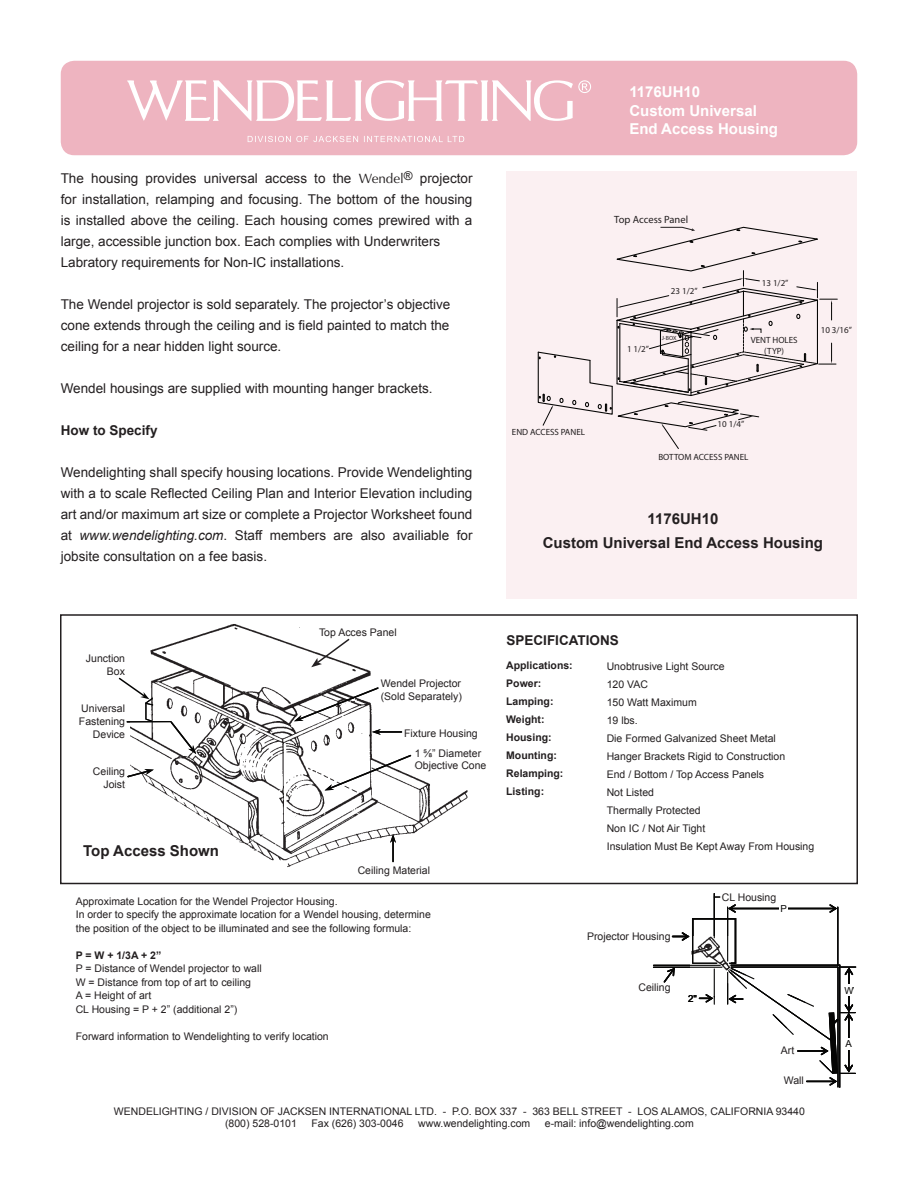
<style>
.page{position:relative;width:918px;height:1188px;background:#fff}
.page>*{position:absolute;margin:0;border:0;box-sizing:border-box;transform-origin:0 0}
.t1{font:700 15px "Arial";color:#231f20}
.t2{font:700 15px "Arial";color:#fff}
.t3{font:13.5px/21px "Arial";color:#231f20;text-align:justify}
.t4{font:700 13.5px "Arial";color:#231f20}
.t5{font:10.5px/13.5px "Arial";color:#231f20}
.t6{font:700 10.5px "Arial";color:#231f20}
.t7{font:10.5px/12.6px "Arial";color:#050504;text-align:right}
.t8{font:10.5px "Myriad";color:#231f20}
.t9{font:9.6px "Arial";color:#050504}
.t10{font:9px "Myriad";color:#231f20}
.t11{font:9px/10.8px "Myriad Pro";color:#231f20;text-align:center}
.t12{font:6px "Myriad";color:#231f20}
.s1{font-family:"Optima LT Std"}
.s2{font-style:italic}
</style>
<div class="page">
<div style="left:506px;top:172px;width:351px;height:427px;background:#fbf0f2"></div>
<svg style="left:537px;top:226px;width:301px;height:223px"></svg>
<div style="left:60px;top:614px;width:798px;height:270px;border:2px solid #231f20"></div>
<div style="left:61px;top:61px;width:796px;height:94px;background:#eeb4c0;border-radius:14px"></div>
<svg style="left:248px;top:136px;width:216px;height:6px"></svg>
<svg style="left:127px;top:80px;width:464px;height:41px"></svg>
<img style="left:131px;top:624px;width:337px;height:244px">
<div style="left:401px;top:728px;width:90px;height:23px;background:#fff"></div>
<div style="left:92px;top:652px;width:58px;height:36px;background:#fff"></div>
<svg style="left:118px;top:676px;width:36px;height:47px"></svg>
<div style="left:67px;top:697px;width:58px;height:49px;background:#fff"></div>
<hr style="left:127px;top:721px;width:44px;height:1px;background:#050504">
<svg style="left:169px;top:720px;width:27px;height:34px"></svg>
<svg style="left:127px;top:769px;width:27px;height:9px"></svg>
<div style="left:381px;top:671px;width:94px;height:36px;background:#fff"></div>
<svg style="left:294px;top:686px;width:86px;height:35px"></svg>
<div style="left:347px;top:864px;width:94px;height:13px;background:#fff"></div>
<hr style="left:392px;top:840px;width:2px;height:22px;background:#050504">
<svg style="left:390px;top:834px;width:6px;height:9px"></svg>
<hr style="left:378px;top:731px;width:23px;height:2px;background:#050504">
<svg style="left:372px;top:729px;width:9px;height:6px"></svg>
<div style="left:404px;top:720px;width:87px;height:24px;background:#fff"></div>
<div style="left:415px;top:747px;width:76px;height:25px;background:#fff"></div>
<svg style="left:325px;top:754px;width:87px;height:36px"></svg>
<div style="left:153px;top:709px;width:11px;height:11px;background:#fff"></div>
<img style="left:691px;top:945px;width:9px;height:22px">
<div style="left:692px;top:918px;width:44px;height:46px;border:2px solid #050504"></div>
<hr style="left:653px;top:967px;width:69px;height:1px;background:#050504">
<hr style="left:653px;top:965px;width:67px;height:1px;background:#050504">
<svg style="left:673px;top:932px;width:17px;height:9px"></svg>
<svg style="left:663px;top:968px;width:12px;height:15px"></svg>
<hr style="left:692px;top:919px;width:1px;height:44px;background:#050504">
<hr style="left:693px;top:918px;width:42px;height:2px;background:#050504">
<hr style="left:693px;top:962px;width:24px;height:2px;background:#050504">
<svg style="left:700px;top:894px;width:156px;height:193px"></svg>
<svg style="left:311px;top:637px;width:40px;height:30px"></svg>
<p class="t2" style="left:629px;top:82px;width:72px">1176UH10</p>
<p class="t3" style="left:61px;top:168px;width:413px">The housing provides universal access to the <span class="s1">Wendel</span><sup>®</sup> projector for installation, relamping and focusing. The bottom of the housing is installed above the ceiling. Each housing comes prewired with a large, accessible junction box. Each complies with Underwriters</p>
<p class="t3" style="left:61px;top:252px;width:285px">Labratory requirements for Non-IC installations.</p>
<p class="t3" style="left:61px;top:294px;width:391px">The Wendel projector is sold separately. The projector’s objective</p>
<p class="t3" style="left:61px;top:315px;width:390px">cone extends through the ceiling and is field painted to match the</p>
<p class="t3" style="left:61px;top:336px;width:222px">ceiling for a near hidden light source.</p>
<p class="t3" style="left:61px;top:378px;width:373px">Wendel housings are supplied with mounting hanger brackets.</p>
<p class="t4" style="left:61px;top:422px;width:98px">How to Specify</p>
<p class="t3" style="left:61px;top:462px;width:413px">Wendelighting shall specify housing locations. Provide Wendelighting with a to scale Reflected Ceiling Plan and Interior Elevation including art and/or maximum art size or complete a Projector Worksheet found at <span class="s2">www.wendelighting.com</span>. Staff members are also availiable for jobsite consultation on a fee basis.</p>
<p class="t2" style="left:629px;top:101px;width:129px">Custom Universal</p>
<p class="t2" style="left:629px;top:119px;width:150px">End Access Housing</p>
<p class="t10" style="left:512px;top:427px;width:75px">END ACCESS PANEL</p>
<p class="t8" style="left:614px;top:215px;width:75px">Top Access Panel</p>
<p class="t10" style="left:671px;top:287px;width:28px">23 1/2”</p>
<p class="t10" style="left:762px;top:278px;width:28px">13 1/2”</p>
<p class="t10" style="left:627px;top:344px;width:24px">1 1/2”</p>
<p class="t12" style="left:662px;top:335px;width:16px">J-BOX</p>
<p class="t11" style="left:751px;top:334px;width:48px">VENT HOLES (TYP)</p>
<p class="t10" style="left:821px;top:326px;width:33px">10 3/16”</p>
<p class="t10" style="left:718px;top:419px;width:28px">10 1/4”</p>
<p class="t10" style="left:658px;top:452px;width:92px">BOTTOM ACCESS PANEL</p>
<p class="t1" style="left:647px;top:508px;width:72px">1176UH10</p>
<p class="t1" style="left:543px;top:532px;width:282px">Custom Universal End Access Housing</p>
<p class="t5" style="left:86px;top:652px;width:41px">Junction</p>
<p class="t5" style="left:107px;top:664px;width:20px">Box</p>
<p class="t5" style="left:81px;top:702px;width:45px">Universal</p>
<p class="t5" style="left:79px;top:715px;width:48px">Fastening</p>
<p class="t5" style="left:93px;top:727px;width:34px">Device</p>
<p class="t5" style="left:93px;top:765px;width:34px">Ceiling</p>
<p class="t5" style="left:103px;top:778px;width:23px">Joist</p>
<p class="t7" style="left:79px;top:703px;width:47px">Universal<br>Fastening<br>Device</p>
<p class="t7" style="left:93px;top:764px;width:33px">Ceiling<br>Joist</p>
<p class="t1" style="left:83px;top:840px;width:137px">Top Access Shown</p>
<p class="t5" style="left:319px;top:626px;width:79px">Top Acces Panel</p>
<p class="t5" style="left:381px;top:677px;width:82px">Wendel Projector</p>
<p class="t5" style="left:381px;top:689px;width:83px">(Sold Separately)</p>
<p class="t5" style="left:404px;top:727px;width:75px">Fixture Housing</p>
<p class="t5" style="left:415px;top:747px;width:68px">1 ⅝” Diameter</p>
<p class="t5" style="left:415px;top:759px;width:73px">Objective Cone</p>
<p class="t7" style="left:408px;top:677px;width:7px">e</p>
<p class="t7" style="left:435px;top:677px;width:10px">je</p>
<p class="t7" style="left:415px;top:722px;width:75px;line-height:21.5px;text-align:left;text-indent:-11px">Fixture Housing<br>1-5/8" Diameter</p>
<p class="t7" style="left:415px;top:760px;width:15px">Ob</p>
<p class="t7" style="left:469px;top:760px;width:7px">o</p>
<p class="t5" style="left:358px;top:864px;width:74px">Ceiling Material</p>
<p class="t5" style="left:76px;top:894px;width:263px">Approximate Location for the Wendel Projector Housing.</p>
<p class="t5" style="left:76px;top:908px;width:357px">In order to specify the approximate location for a Wendel housing, determine the position of the object to be illuminated and see the following formula:</p>
<p class="t6" style="left:76px;top:948px;width:87px">P = W + 1/3A + 2”</p>
<p class="t5" style="left:76px;top:962px;width:188px">P = Distance of Wendel projector to wall</p>
<p class="t5" style="left:76px;top:975px;width:177px">W = Distance from top of art to ceiling</p>
<p class="t5" style="left:76px;top:989px;width:77px">A = Height of art</p>
<p class="t5" style="left:76px;top:1002px;width:163px">CL Housing = P + 2” (additional 2”)</p>
<p class="t5" style="left:76px;top:1029px;width:255px">Forward information to Wendelighting to verify location</p>
<p class="t4" style="left:507px;top:631px;width:114px">SPECIFICATIONS</p>
<p class="t5" style="left:607px;top:659px;width:119px">Unobtrusive Light Source</p>
<p class="t5" style="left:607px;top:677px;width:43px">120 VAC</p>
<p class="t5" style="left:607px;top:695px;width:92px">150 Watt Maximum</p>
<p class="t5" style="left:607px;top:713px;width:32px">19 lbs.</p>
<p class="t5" style="left:607px;top:731px;width:171px">Die Formed Galvanized Sheet Metal</p>
<p class="t5" style="left:607px;top:749px;width:180px">Hanger Brackets Rigid to Construction</p>
<p class="t5" style="left:607px;top:767px;width:159px">End / Bottom / Top Access Panels</p>
<p class="t5" style="left:607px;top:785px;width:49px">Not Listed</p>
<p class="t5" style="left:607px;top:803px;width:95px">Thermally Protected</p>
<p class="t5" style="left:607px;top:821px;width:100px">Non IC / Not Air Tight</p>
<p class="t5" style="left:607px;top:839px;width:209px">Insulation Must Be Kept Away From Housing</p>
<p class="t6" style="left:506px;top:659px;width:68px">Applications:</p>
<p class="t6" style="left:506px;top:677px;width:37px">Power:</p>
<p class="t6" style="left:506px;top:695px;width:49px">Lamping:</p>
<p class="t6" style="left:506px;top:713px;width:40px">Weight:</p>
<p class="t6" style="left:506px;top:731px;width:47px">Housing:</p>
<p class="t6" style="left:506px;top:749px;width:52px">Mounting:</p>
<p class="t6" style="left:506px;top:767px;width:59px">Relamping:</p>
<p class="t6" style="left:506px;top:785px;width:39px">Listing:</p>
<p class="t5" style="left:722px;top:890px;width:56px">CL Housing</p>
<p class="t5" style="left:587px;top:929px;width:85px">Projector Housing</p>
<p class="t5" style="left:638px;top:980px;width:34px">Ceiling</p>
<p class="t9" style="left:688px;top:992px;width:10px">2"</p>
<p class="t9" style="left:780px;top:902px;width:8px">P</p>
<p class="t5" style="left:781px;top:1044px;width:15px">Art</p>
<p class="t5" style="left:784px;top:1074px;width:22px">Wall</p>
<p class="t9" style="left:845px;top:984px;width:11px">W</p>
<p class="t9" style="left:845px;top:1038px;width:8px">A</p>
<p class="t5" style="left:114px;top:1104px;width:693px">WENDELIGHTING / DIVISION OF JACKSEN INTERNATIONAL LTD. - P.O. BOX 337 - 363 BELL STREET - LOS ALAMOS, CALIFORNIA 93440</p>
<p class="t5" style="left:225px;top:1117px;width:73px">(800) 528-0101</p>
<p class="t5" style="left:311px;top:1117px;width:94px">Fax (626) 303-0046</p>
<p class="t5" style="left:418px;top:1117px;width:114px">www.wendelighting.com</p>
<p class="t5" style="left:545px;top:1117px;width:150px">e-mail: info@wendelighting.com</p>
</div>
